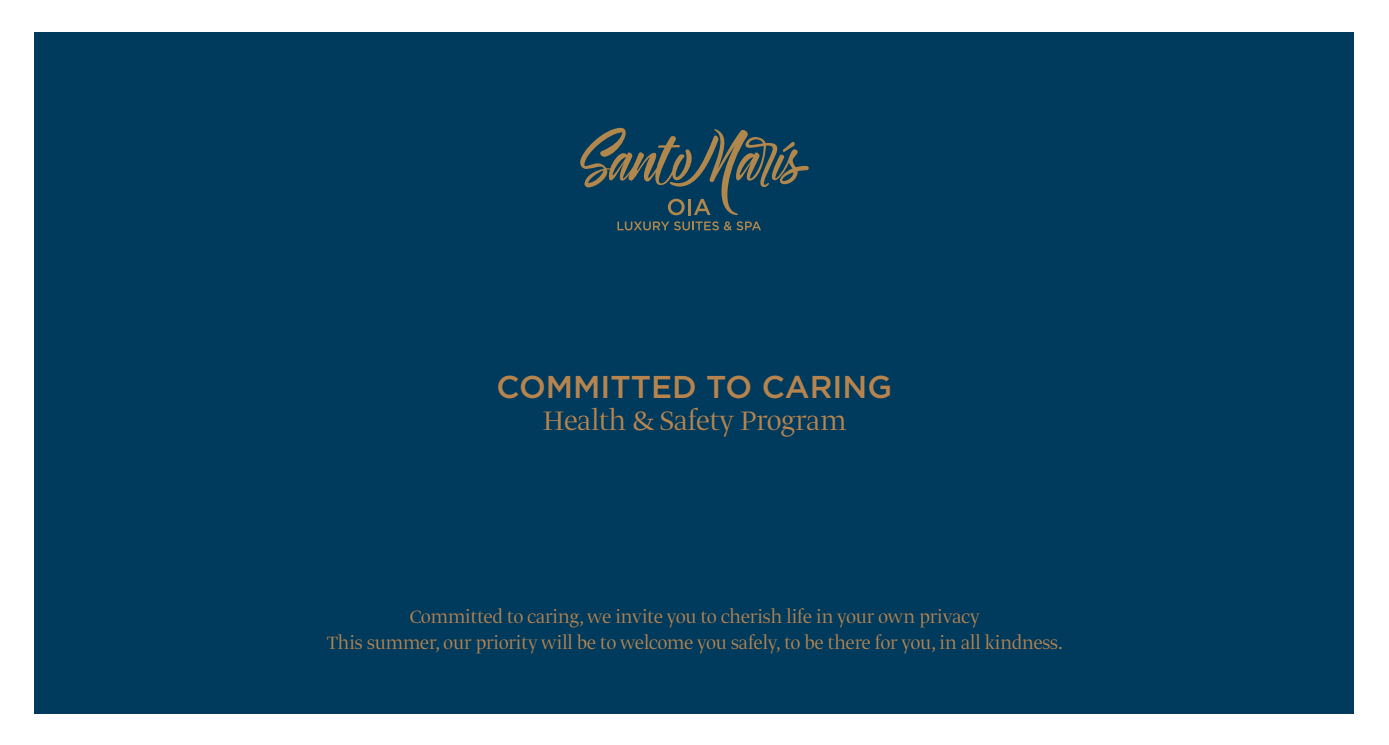
<style>
.page{position:relative;width:1389px;height:745px;background:#fff}
.page>*{position:absolute;margin:0;border:0;box-sizing:border-box;transform-origin:0 0}
.t1{font:300 31.5px "Greta Display Pro";color:#b7844e}
.t2{font:500 31.5px "Gotham";color:#b7844e}
.t3{font:300 21px/25.2px "Greta Display Pro";color:#b7844e;text-align:center}
</style>
<div class="page">
<div style="left:35px;top:32px;width:1319px;height:681px;background:#003a5d"></div>
<svg style="left:580px;top:128px;width:229px;height:87px"></svg>
<svg style="left:617px;top:221px;width:144px;height:9px"></svg>
<h1 class="t2" style="left:496px;top:366px;width:397px">COMMITTED TO CARING</h1>
<h1 class="t1" style="left:543px;top:402px;width:305px">Health &amp; Safety Program</h1>
<p class="t3" style="left:327px;top:605px;width:737px">Committed to caring, we invite you to cherish life in your own privacy<br>This summer, our priority will be to welcome you safely, to be there for you, in all kindness.</p>
</div>
